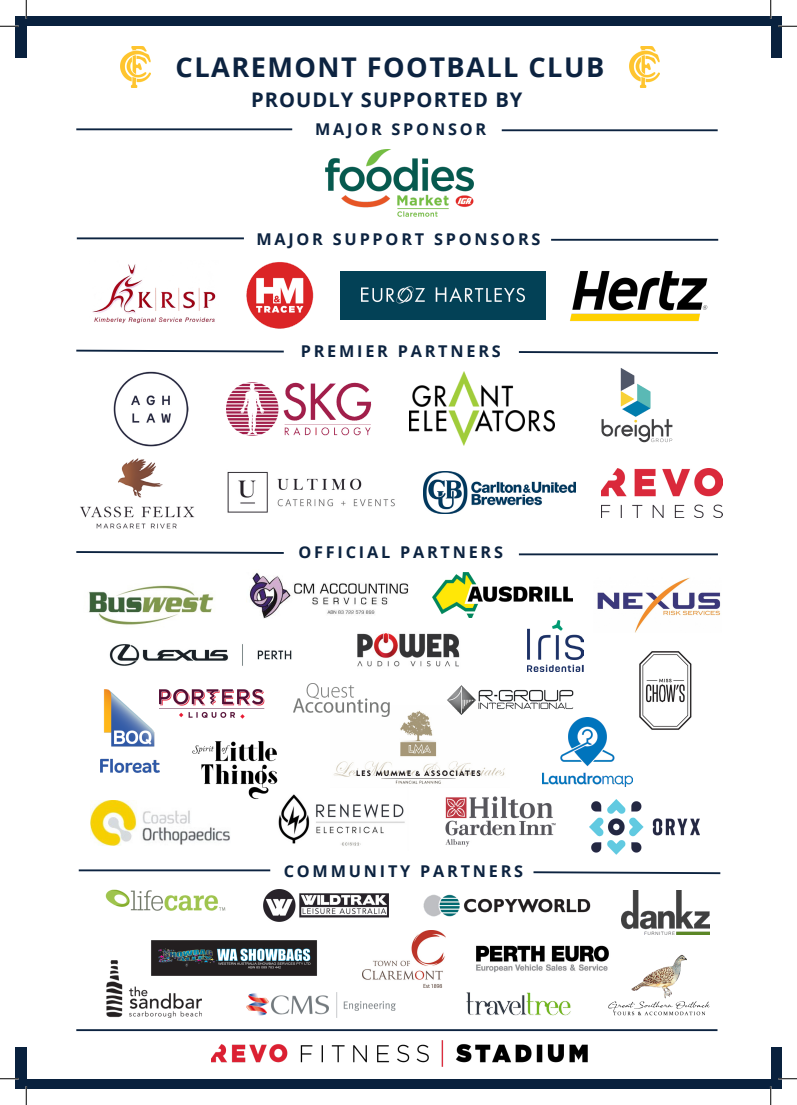
<style>
.page{position:relative;width:797px;height:1105px;background:#fff}
.page>*{position:absolute;margin:0;border:0;box-sizing:border-box;transform-origin:0 0}
.t1{font:700 27.12px "Open Sans";letter-spacing:.055em;color:#0c2340}
.t2{font:700 20.12px "Open Sans";letter-spacing:.055em;color:#0c2340}
.t3{font:700 16.25px "Open Sans";letter-spacing:.17em;color:#0c2340}
</style>
<div class="page">
<div style="left:16px;top:1047px;width:765px;height:42px;background:#09213e"></div>
<div style="left:16px;top:16px;width:765px;height:42px;background:#09213e"></div>
<div style="left:27px;top:26px;width:743px;height:1053px;background:#fff"></div>
<img style="left:120px;top:46px;width:30px;height:42px">
<img style="left:629px;top:46px;width:30px;height:42px">
<img style="left:326px;top:149px;width:147px;height:68px">
<img style="left:341px;top:271px;width:205px;height:49px">
<img style="left:570px;top:271px;width:138px;height:51px">
<img style="left:246px;top:262px;width:68px;height:67px">
<img style="left:92px;top:264px;width:124px;height:60px">
<img style="left:602px;top:468px;width:120px;height:49px">
<img style="left:227px;top:471px;width:168px;height:42px">
<img style="left:80px;top:458px;width:115px;height:71px">
<img style="left:423px;top:472px;width:152px;height:42px">
<img style="left:211px;top:1040px;width:376px;height:26px">
<img style="left:114px;top:371px;width:75px;height:75px">
<img style="left:409px;top:372px;width:145px;height:74px">
<img style="left:226px;top:383px;width:146px;height:52px">
<img style="left:601px;top:368px;width:72px;height:75px">
<img style="left:101px;top:690px;width:59px;height:82px">
<img style="left:246px;top:992px;width:149px;height:25px">
<img style="left:362px;top:931px;width:84px;height:56px">
<img style="left:423px;top:894px;width:168px;height:23px">
<hr style="left:76px;top:1029px;width:641px;height:2px;background:#0c2340">
<img style="left:89px;top:585px;width:125px;height:40px">
<img style="left:249px;top:572px;width:160px;height:47px">
<img style="left:91px;top:800px;width:139px;height:45px">
<img style="left:621px;top:890px;width:88px;height:44px">
<img style="left:445px;top:796px;width:110px;height:50px">
<img style="left:333px;top:705px;width:172px;height:79px">
<img style="left:105px;top:889px;width:121px;height:22px">
<img style="left:639px;top:651px;width:53px;height:79px">
<img style="left:597px;top:577px;width:124px;height:56px">
<img style="left:589px;top:800px;width:110px;height:54px">
<img style="left:445px;top:685px;width:129px;height:31px">
<img style="left:278px;top:794px;width:127px;height:52px">
<img style="left:186px;top:741px;width:100px;height:63px">
<img style="left:466px;top:992px;width:105px;height:24px">
<img style="left:151px;top:940px;width:166px;height:36px">
<img style="left:294px;top:683px;width:95px;height:33px">
<img style="left:433px;top:572px;width:139px;height:45px">
<hr style="left:79px;top:869px;width:191px;height:2px;background:#0c2340">
<svg style="left:533px;top:871px;width:188px;height:4px"></svg>
<hr style="left:519px;top:553px;width:199px;height:2px;background:#0c2340">
<svg style="left:76px;top:551px;width:208px;height:3px"></svg>
<svg style="left:518px;top:351px;width:200px;height:3px"></svg>
<svg style="left:76px;top:349px;width:208px;height:4px"></svg>
<hr style="left:551px;top:239px;width:167px;height:2px;background:#0c2340">
<hr style="left:77px;top:237px;width:167px;height:2px;background:#0c2340">
<hr style="left:502px;top:129px;width:215px;height:2px;background:#0c2340">
<hr style="left:76px;top:128px;width:216px;height:2px;background:#0c2340">
<img style="left:542px;top:718px;width:90px;height:68px">
<img style="left:109px;top:644px;width:183px;height:22px">
<img style="left:527px;top:621px;width:56px;height:50px">
<img style="left:357px;top:633px;width:103px;height:34px">
<img style="left:160px;top:689px;width:104px;height:30px">
<img style="left:263px;top:889px;width:125px;height:32px">
<img style="left:106px;top:959px;width:106px;height:58px">
<img style="left:476px;top:945px;width:133px;height:28px">
<img style="left:605px;top:951px;width:105px;height:65px">
<svg style="left:0;top:25px;width:19px;height:2px"></svg>
<svg style="left:778px;top:25px;width:19px;height:2px"></svg>
<svg style="left:0;top:1078px;width:19px;height:1px"></svg>
<svg style="left:778px;top:1078px;width:19px;height:1px"></svg>
<svg style="left:25px;top:0;width:2px;height:19px"></svg>
<svg style="left:25px;top:1086px;width:2px;height:19px"></svg>
<svg style="left:770px;top:0;width:1px;height:19px"></svg>
<svg style="left:770px;top:1086px;width:1px;height:19px"></svg>
<p class="t1" style="left:176px;top:48px;width:430px">CLAREMONT FOOTBALL CLUB</p>
<p class="t2" style="left:251px;top:85px;width:273px">PROUDLY SUPPORTED BY</p>
<p class="t3" style="left:315px;top:118px;width:173px">MAJOR SPONSOR</p>
<p class="t3" style="left:256px;top:228px;width:286px">MAJOR SUPPORT SPONSORS</p>
<p class="t3" style="left:301px;top:339px;width:202px">PREMIER PARTNERS</p>
<p class="t3" style="left:298px;top:541px;width:206px">OFFICIAL PARTNERS</p>
<p class="t3" style="left:284px;top:859px;width:241px">COMMUNITY PARTNERS</p>
</div>
